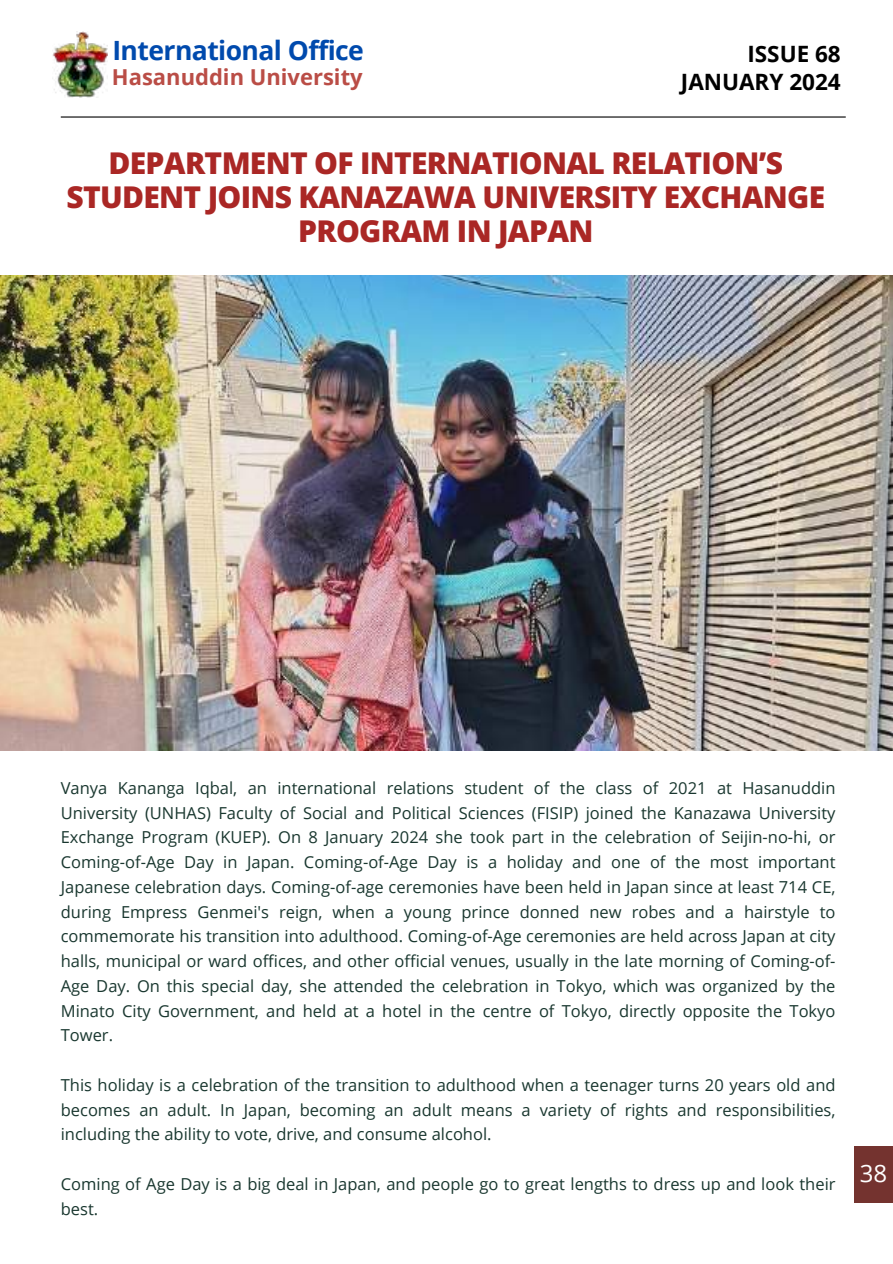
<style>
.page{position:relative;width:893px;height:1264px;background:#fff}
.page>*{position:absolute;margin:0;border:0;box-sizing:border-box;transform-origin:0 0}
.t1{font:800 30px/33.8px "Open Sans";letter-spacing:-.02em;color:#aa2725;text-align:center}
.t2{font:700 26.55px "Open Sans";letter-spacing:-.02em;color:#004aad}
.t3{font:24px "Open Sans";color:#fff}
.t4{font:700 22.5px/28.2px "Open Sans";color:#000;text-align:right}
.t5{font:700 21.9px "Open Sans";color:#ba4d46}
.t6{font:16.5px/24.8px "Open Sans";color:#19372f;text-align:justify}
</style>
<div class="page">
<div style="left:853px;top:1145px;width:39px;height:57px;background:#74332f"></div>
<img style="left:0;top:275px;width:892px;height:475px">
<hr style="left:61px;top:116px;width:784px;height:2px;background:#000">
<img style="left:53px;top:32px;width:55px;height:65px">
<h2 class="t2" style="left:112px;top:32px;width:253px">International Office</h2>
<h3 class="t5" style="left:112px;top:61px;width:252px">Hasanuddin University</h3>
<h3 class="t4" style="left:680px;top:39px;width:161px">ISSUE 68<br>JANUARY 2024</h3>
<h1 class="t1" style="left:66px;top:145px;width:760px">DEPARTMENT OF INTERNATIONAL RELATION’S<br>STUDENT JOINS KANAZAWA UNIVERSITY EXCHANGE<br>PROGRAM IN JAPAN</h1>
<p class="t6" style="left:61px;top:775px;width:776px">Vanya Kananga Iqbal, an international relations student of the class of 2021 at Hasanuddin University (UNHAS) Faculty of Social and Political Sciences (FISIP) joined the Kanazawa University Exchange Program (KUEP). On 8 January 2024 she took part in the celebration of Seijin-no-hi, or Coming-of-Age Day in Japan. Coming-of-Age Day is a holiday and one of the most important Japanese celebration days. Coming-of-age ceremonies have been held in Japan since at least 714 CE, during Empress Genmei's reign, when a young prince donned new robes and a hairstyle to commemorate his transition into adulthood. Coming-of-Age ceremonies are held across Japan at city halls, municipal or ward offices, and other official venues, usually in the late morning of Coming-of-Age Day. On this special day, she attended the celebration in Tokyo, which was organized by the Minato City Government, and held at a hotel in the centre of Tokyo, directly opposite the Tokyo Tower.</p>
<p class="t6" style="left:61px;top:1072px;width:776px">This holiday is a celebration of the transition to adulthood when a teenager turns 20 years old and becomes an adult. In Japan, becoming an adult means a variety of rights and responsibilities, including the ability to vote, drive, and consume alcohol.</p>
<p class="t6" style="left:61px;top:1171px;width:776px">Coming of Age Day is a big deal in Japan, and people go to great lengths to dress up and look their best.</p>
<h3 class="t3" style="left:859px;top:1156px;width:29px">38</h3>
</div>
